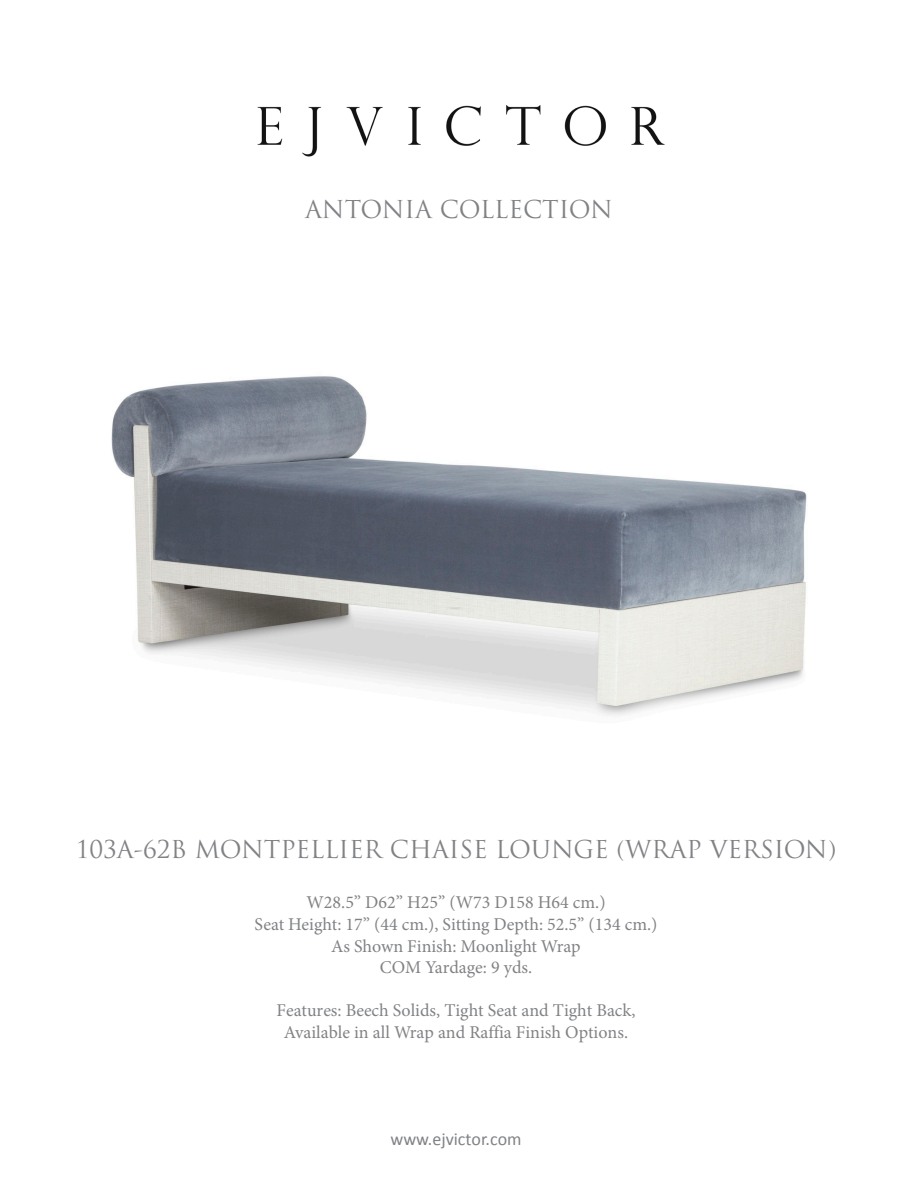
<style>
.page{position:relative;width:918px;height:1188px;background:#fff}
.page>*{position:absolute;margin:0;border:0;box-sizing:border-box;transform-origin:0 0}
.t1{font:24px "Trajan Pro";color:#808285}
.t2{font:18px/21.6px "Minion Pro";color:#808285;text-align:center}
.t3{font:18px "Calibri";color:#808285}
</style>
<div class="page">
<img style="left:257px;top:105px;width:408px;height:52px">
<img style="left:111px;top:376px;width:696px;height:340px">
<h1 class="t1" style="left:305px;top:194px;width:309px">ANTONIA COLLECTION</h1>
<p class="t1" style="left:76px;top:834px;width:762px">103A-62B MONTPELLIER CHAISE LOUNGE (WRAP VERSION)</p>
<p class="t2" style="left:255px;top:892px;width:404px">W28.5” D62” H25” (W73 D158 H64 cm.)<br>Seat Height: 17” (44 cm.), Sitting Depth: 52.5” (134 cm.)<br>As Shown Finish: Moonlight Wrap<br>COM Yardage: 9 yds.</p>
<p class="t2" style="left:277px;top:1000px;width:361px">Features: Beech Solids, Tight Seat and Tight Back,<br>Available in all Wrap and Raffia Finish Options.</p>
<p class="t3" style="left:390px;top:1128px;width:133px">www.ejvictor.com</p>
</div>
